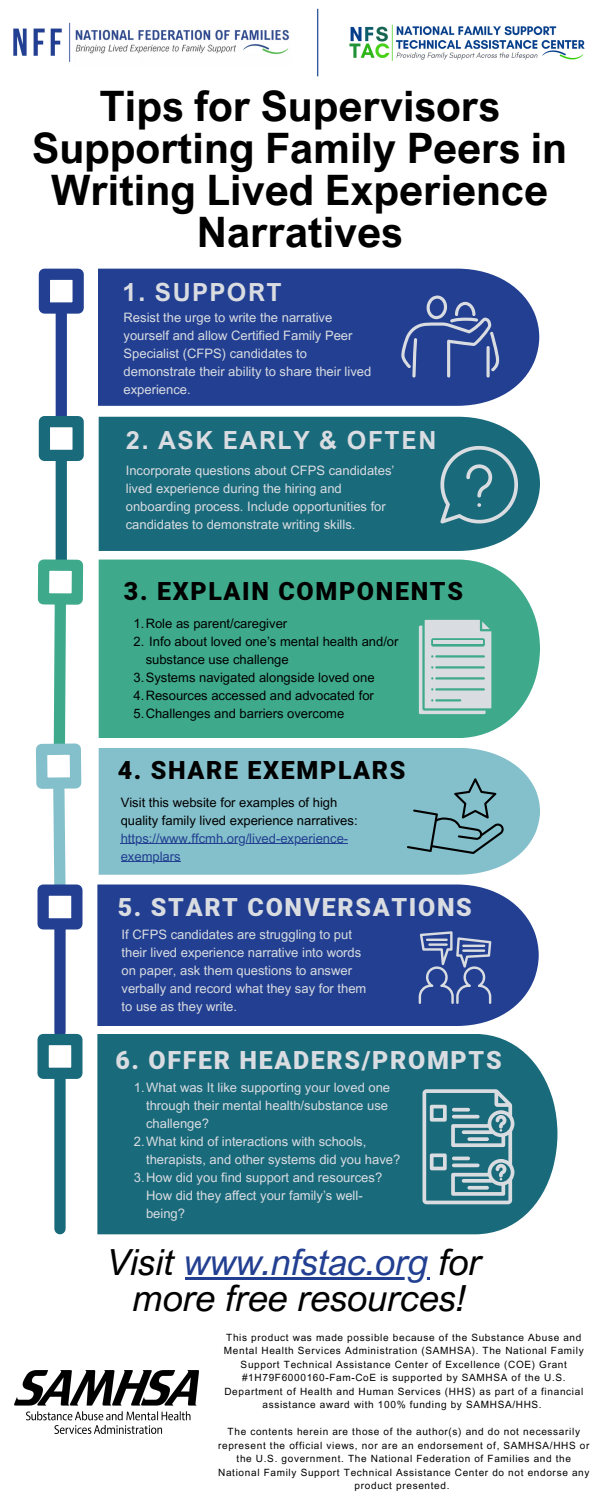
<style>
.page{position:relative;width:600px;height:1500px;background:#fff}
.page>*{position:absolute;margin:0;border:0;box-sizing:border-box;transform-origin:0 0}
.t1{font:700 42px/42px "Arial Nova";color:#000;text-align:center}
.t2{font:italic 36px "Arial Nova";color:#223f91}
.t3{font:italic 36px "Arial Nova";color:#000}
.t4{font:900 25px "Mardoto";letter-spacing:.065em;color:#d9dce1}
.t5{font:900 25px "Mardoto";letter-spacing:.065em;color:#000}
.t6{font:700 25px "Arial Nova";letter-spacing:.065em;color:#d9dce1}
.t7{font:13px/18px "Arial MT Pro";color:#d9dce1}
.t8{font:13px/18px "Arial MT Pro";color:#000}
.t9{font:10px/13.5px "Arial MT Pro";letter-spacing:.07em;color:#000;text-align:center}
.s1{color:#223f91}
.s2{color:#000}
</style>
<div class="page">
<div style="left:56px;top:314px;width:11px;height:102px;background:#223f91"></div>
<div style="left:39px;top:269px;width:45px;height:45px;border:11px solid #223f91"></div>
<div style="left:56px;top:461px;width:11px;height:102px;background:#196a7b"></div>
<div style="left:39px;top:416px;width:45px;height:45px;border:11px solid #196a7b"></div>
<div style="left:38px;top:559px;width:45px;height:46px;border:11px solid #3eaa8b"></div>
<svg style="left:36px;top:593px;width:47px;height:306px"></svg>
<div style="left:54px;top:930px;width:12px;height:102px;background:#223f91"></div>
<div style="left:38px;top:885px;width:45px;height:45px;border:11px solid #223f91"></div>
<div style="left:54px;top:1079px;width:12px;height:150px;background:#196a7b"></div>
<div style="left:37px;top:1034px;width:45px;height:45px;border:11px solid #196a7b"></div>
<div style="left:98px;top:269px;width:441px;height:137px;background:#223f91"></div>
<div style="left:99px;top:417px;width:441px;height:134px;background:#196a7b"></div>
<div style="left:99px;top:560px;width:441px;height:178px;background:#3eaa8b"></div>
<div style="left:99px;top:748px;width:441px;height:127px;background:#84c0cb"></div>
<div style="left:97px;top:885px;width:442px;height:141px;background:#223f91"></div>
<div style="left:97px;top:1034px;width:460px;height:200px;background:#196a7b"></div>
<svg style="left:407px;top:778px;width:97px;height:76px;background:#74a9b3"></svg>
<img style="left:13px;top:8px;width:572px;height:69px">
<img style="left:14px;top:1371px;width:185px;height:62px">
<svg style="left:401px;top:295px;width:98px;height:83px;background:#40589e"></svg>
<hr style="left:487px;top:346px;width:3px;height:32px;background:#d9dce1;border-radius:2px">
<svg style="left:440px;top:446px;width:78px;height:78px;background:#3d7f8e"></svg>
<svg style="left:419px;top:931px;width:72px;height:73px;background:#465ea1"></svg>
<hr style="left:426px;top:939px;width:22px;height:2px;background:#d9dce1">
<hr style="left:428px;top:943px;width:20px;height:3px;background:#d9dce1">
<hr style="left:462px;top:945px;width:23px;height:2px;background:#d9dce1">
<hr style="left:462px;top:949px;width:23px;height:3px;background:#d9dce1">
<svg style="left:422px;top:1089px;width:92px;height:115px;background:#5f93a0"></svg>
<svg style="left:419px;top:620px;width:72px;height:94px;background:#bcd2d0"></svg>
<hr style="left:121px;top:844px;width:227px;height:1px;background:#223f91">
<hr style="left:121px;top:862px;width:60px;height:1px;background:#223f91">
<hr style="left:185px;top:1277px;width:245px;height:3px;background:#223f91">
<p class="t1" style="left:100px;top:84px;width:402px">Tips for Supervisors</p>
<p class="t1" style="left:32px;top:126px;width:536px">Supporting Family Peers in<br>Writing Lived Experience<br>Narratives</p>
<p class="t6" style="left:123px;top:276px;width:161px">1. SUPPORT</p>
<p class="t7" style="left:124px;top:310px;width:249px">Resist the urge to write the narrative yourself and allow Certified Family Peer Specialist (CFPS) candidates to demonstrate their ability to share their lived experience.</p>
<p class="t6" style="left:126px;top:424px;width:312px">2. ASK EARLY &amp; OFTEN</p>
<p class="t7" style="left:126px;top:463px;width:270px">Incorporate questions about CFPS candidates’ lived experience during the hiring and onboarding process. Include opportunities for candidates to demonstrate writing skills.</p>
<p class="t5" style="left:124px;top:577px;width:341px">3. EXPLAIN COMPONENTS</p>
<p class="t8" style="left:134px;top:616px;width:155px">1.Role as parent/caregiver</p>
<p class="t8" style="left:146px;top:634px;width:254px;text-indent:-12px">2. Info about loved one’s mental health and/or substance use challenge</p>
<p class="t8" style="left:134px;top:670px;width:243px">3.Systems navigated alongside loved one</p>
<p class="t8" style="left:134px;top:688px;width:242px">4.Resources accessed and advocated for</p>
<p class="t8" style="left:134px;top:706px;width:212px">5.Challenges and barriers overcome</p>
<p class="t5" style="left:118px;top:756px;width:289px">4. SHARE EXEMPLARS</p>
<p class="t8" style="left:121px;top:795px;width:238px">Visit this website for examples of high quality family lived experience narratives: <span class="s1">https://www.ffcmh.org/lived-experience&shy;exemplars</span></p>
<p class="t4" style="left:118px;top:893px;width:356px">5. START CONVERSATIONS</p>
<p class="t7" style="left:122px;top:927px;width:246px">If CFPS candidates are struggling to put their lived experience narrative into words on paper, ask them questions to answer verbally and record what they say for them to use as they write.</p>
<p class="t4" style="left:115px;top:1046px;width:388px">6. OFFER HEADERS/PROMPTS</p>
<p class="t7" style="left:146px;top:1081px;width:246px;text-indent:-12px">1.What was It like supporting your loved one through their mental health/substance use challenge?</p>
<p class="t7" style="left:146px;top:1135px;width:256px;text-indent:-12px">2.What kind of interactions with schools, therapists, and other systems did you have?</p>
<p class="t7" style="left:146px;top:1171px;width:238px;text-indent:-12px">3.How did you find support and resources?<br>How did they affect your family’s well&shy;being?</p>
<p class="t2" style="left:108px;top:1239px;width:376px"><span class="s2">Visit</span> www.nfstac.org <span class="s2">for</span></p>
<p class="t3" style="left:134px;top:1275px;width:334px">more free resources!</p>
<p class="t9" style="left:224px;top:1332px;width:361px">This product was made possible because of the Substance Abuse and Mental Health Services Administration (SAMHSA). The National Family Support Technical Assistance Center of Excellence (COE) Grant #1H79F6000160-Fam-CoE is supported by SAMHSA of the U.S.<br>Department of Health and Human Services (HHS) as part of a financial assistance award with 100% funding by SAMHSA/HHS.</p>
<p class="t9" style="left:218px;top:1426px;width:373px">The contents herein are those of the author(s) and do not necessarily represent the official views, nor are an endorsement of, SAMHSA/HHS or the U.S. government. The National Federation of Families and the National Family Support Technical Assistance Center do not endorse any product presented.</p>
</div>
